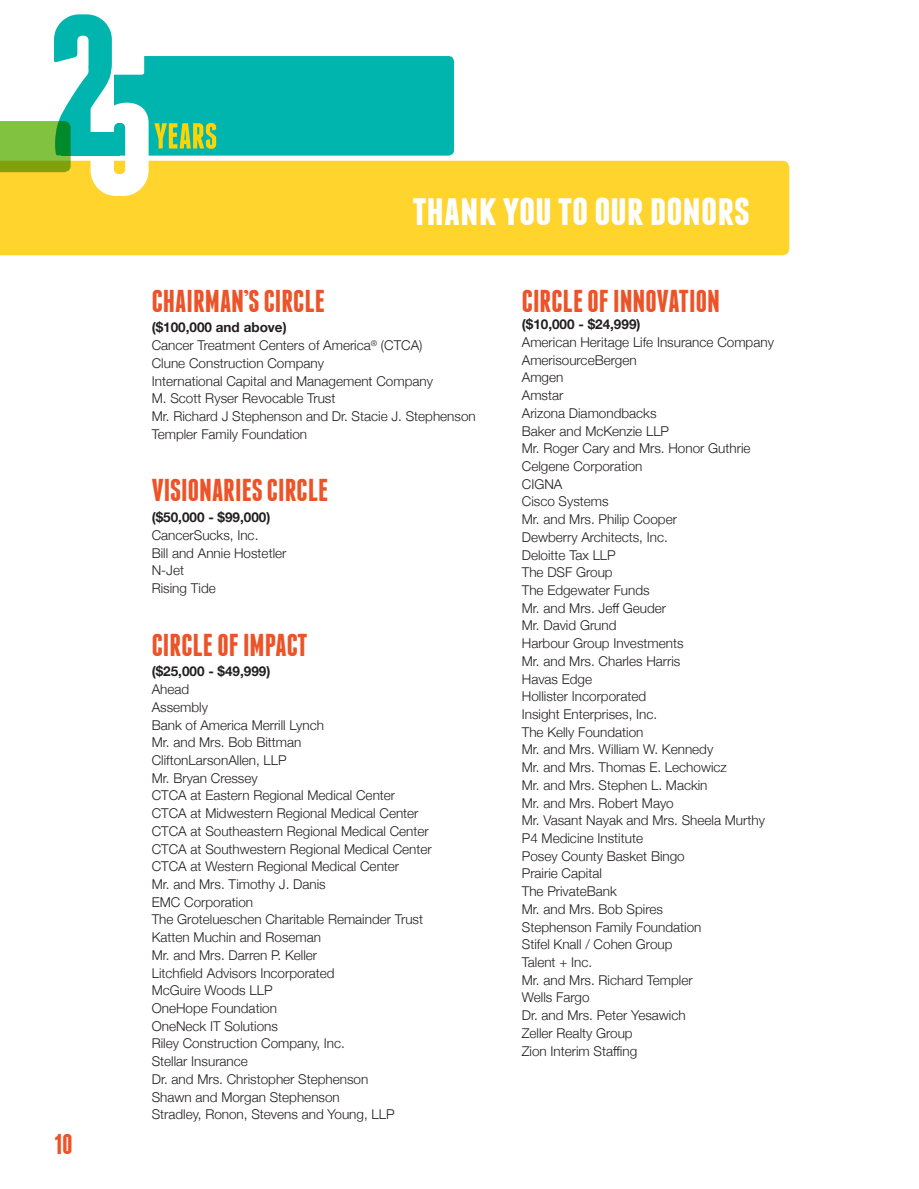
<style>
.page{position:relative;width:919px;height:1189px;background:#fff}
.page>*{position:absolute;margin:0;border:0;box-sizing:border-box;transform-origin:0 0}
.t1{font:700 45px "Franchise Free";color:#fff}
.t2{font:700 31.5px "Franchise Free";color:#ec5328}
.t3{font:700 28.5px "Franchise Free";color:#ec5328}
.t4{font:300 13.5px/17.7px "Helvetica Neue";color:#231f20}
.t5{font:700 13.5px "Helvetica Neue";color:#231f20}
.s1{font-weight:700}
</style>
<div class="page">
<div style="left:0;top:161px;width:789px;height:94px;background:#fed42d"></div>
<svg style="left:0;top:14px;width:454px;height:182px"></svg>
<h3 class="t3" style="left:54px;top:1130px;width:20px">10</h3>
<h1 class="t1" style="left:412px;top:188px;width:339px">thank you to our donors</h1>
<h2 class="t2" style="left:152px;top:286px;width:175px">CHAIRMAN’S CIRCLE</h2>
<p class="t4" style="left:152px;top:317px;width:325px"><span class="s1">($100,000 and above)<br></span>Cancer Treatment Centers of America<sup>®</sup> (CTCA)<br>Clune Construction Company<br>International Capital and Management Company<br>M. Scott Ryser Revocable Trust<br>Mr. Richard J Stephenson and Dr. Stacie J. Stephenson Templer Family Foundation</p>
<h2 class="t2" style="left:152px;top:475px;width:178px">VISIONARIES CIRCLE</h2>
<p class="t5" style="left:152px;top:506px;width:120px">($50,000 - $99,000)</p>
<p class="t4" style="left:152px;top:525px;width:136px">CancerSucks, Inc.<br>Bill and Annie Hostetler<br>N-Jet<br>Rising Tide</p>
<h2 class="t2" style="left:152px;top:629px;width:157px">CIRCLE OF IMPACT</h2>
<p class="t5" style="left:152px;top:660px;width:120px">($25,000 - $49,999)</p>
<p class="t4" style="left:152px;top:679px;width:281px">Ahead<br>Assembly<br>Bank of America Merrill Lynch<br>Mr. and Mrs. Bob Bittman<br>CliftonLarsonAllen, LLP<br>Mr. Bryan Cressey<br>CTCA at Eastern Regional Medical Center<br>CTCA at Midwestern Regional Medical Center<br>CTCA at Southeastern Regional Medical Center<br>CTCA at Southwestern Regional Medical Center<br>CTCA at Western Regional Medical Center<br>Mr. and Mrs. Timothy J. Danis<br>EMC Corporation<br>The Grotelueschen Charitable Remainder Trust<br>Katten Muchin and Roseman<br>Mr. and Mrs. Darren P. Keller<br>Litchfield Advisors Incorporated<br>McGuire Woods LLP<br>OneHope Foundation<br>OneNeck IT Solutions<br>Riley Construction Company, Inc.<br>Stellar Insurance<br>Dr. and Mrs. Christopher Stephenson<br>Shawn and Morgan Stephenson<br>Stradley, Ronon, Stevens and Young, LLP</p>
<h2 class="t2" style="left:521px;top:286px;width:200px">CIRCLE OF INNOVATION</h2>
<p class="t5" style="left:521px;top:314px;width:120px">($10,000 - $24,999)</p>
<p class="t4" style="left:521px;top:332px;width:253px">American Heritage Life Insurance Company<br>AmerisourceBergen<br>Amgen<br>Amstar<br>Arizona Diamondbacks<br>Baker and McKenzie LLP<br>Mr. Roger Cary and Mrs. Honor Guthrie<br>Celgene Corporation<br>CIGNA<br>Cisco Systems<br>Mr. and Mrs. Philip Cooper<br>Dewberry Architects, Inc.<br>Deloitte Tax LLP<br>The DSF Group<br>The Edgewater Funds<br>Mr. and Mrs. Jeff Geuder<br>Mr. David Grund<br>Harbour Group Investments<br>Mr. and Mrs. Charles Harris<br>Havas Edge<br>Hollister Incorporated<br>Insight Enterprises, Inc.<br>The Kelly Foundation<br>Mr. and Mrs. William W. Kennedy<br>Mr. and Mrs. Thomas E. Lechowicz<br>Mr. and Mrs. Stephen L. Mackin<br>Mr. and Mrs. Robert Mayo<br>Mr. Vasant Nayak and Mrs. Sheela Murthy<br>P4 Medicine Institute<br>Posey County Basket Bingo<br>Prairie Capital<br>The PrivateBank<br>Mr. and Mrs. Bob Spires<br>Stephenson Family Foundation<br>Stifel Knall / Cohen Group<br>Talent + Inc.<br>Mr. and Mrs. Richard Templer<br>Wells Fargo<br>Dr. and Mrs. Peter Yesawich<br>Zeller Realty Group<br>Zion Interim Staffing</p>
</div>
